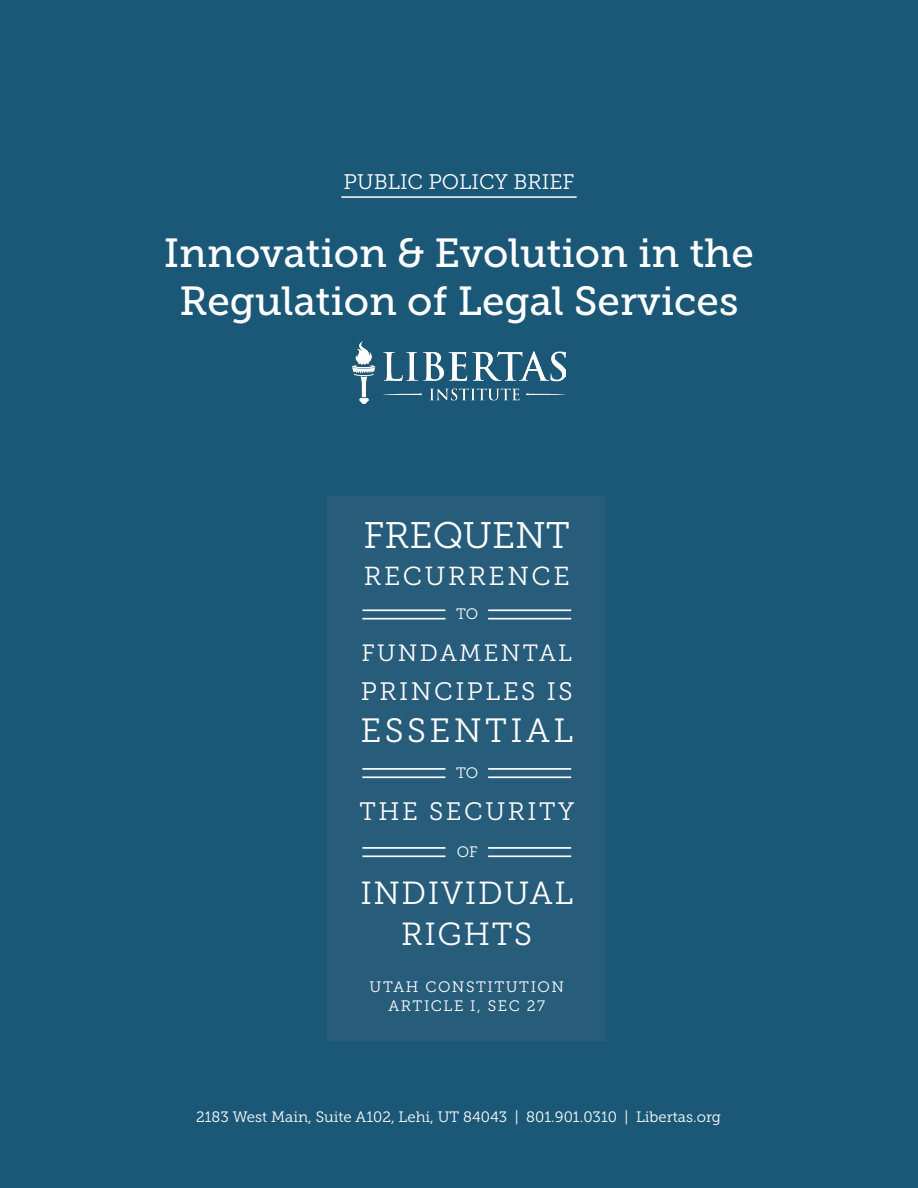
<style>
.page{position:relative;width:918px;height:1188px;background:#1b5877}
.page>*{position:absolute;margin:0;border:0;box-sizing:border-box;transform-origin:0 0}
.t1{font:40.5px/48.6px "Museo Slab 500";color:#fff;text-align:center}
.t2{font:36.9px "Museo Slab 300";color:#fff}
.t3{font:33.6px "Museo Slab 300";letter-spacing:.1em;color:#fff}
.t4{font:31.95px "Museo Slab 300";letter-spacing:.05em;color:#fff}
.t5{font:25.95px "Museo Slab 300";letter-spacing:.1em;color:#fff}
.t6{font:25.2px "Museo Slab 300";letter-spacing:.1em;color:#fff}
.t7{font:23.55px "Museo Slab 300";letter-spacing:.1em;color:#fff}
.t8{font:21px "Museo Slab 300";color:#fff}
.t9{font:15.15px "Museo Slab 300";letter-spacing:.1em;color:#fff}
.t10{font:15px "Museo Slab 300";color:#fff}
</style>
<div class="page">
<img style="left:352px;top:342px;width:214px;height:62px">
<hr style="left:341px;top:196px;width:236px;height:2px;background:#fff">
<div style="left:327px;top:496px;width:279px;height:544px;background:#285c7b"></div>
<hr style="left:362px;top:609px;width:83px;height:2px;background:#fff">
<hr style="left:362px;top:618px;width:83px;height:2px;background:#fff">
<hr style="left:488px;top:609px;width:83px;height:2px;background:#fff">
<hr style="left:488px;top:618px;width:83px;height:2px;background:#fff">
<hr style="left:362px;top:768px;width:83px;height:2px;background:#fff">
<hr style="left:362px;top:776px;width:83px;height:2px;background:#fff">
<hr style="left:488px;top:768px;width:83px;height:2px;background:#fff">
<hr style="left:488px;top:776px;width:83px;height:2px;background:#fff">
<hr style="left:362px;top:847px;width:83px;height:2px;background:#fff">
<hr style="left:362px;top:855px;width:83px;height:2px;background:#fff">
<hr style="left:488px;top:847px;width:83px;height:2px;background:#fff">
<hr style="left:488px;top:855px;width:83px;height:2px;background:#fff">
<p class="t8" style="left:344px;top:170px;width:232px">PUBLIC POLICY BRIEF</p>
<p class="t1" style="left:164px;top:229px;width:592px">Innovation &amp; Evolution in the<br>Regulation of Legal Services</p>
<p class="t2" style="left:364px;top:515px;width:208px">FREQUENT</p>
<p class="t5" style="left:364px;top:562px;width:208px">RECURRENCE</p>
<p class="t9" style="left:456px;top:606px;width:24px">TO</p>
<p class="t7" style="left:361px;top:640px;width:212px">FUNDAMENTAL</p>
<p class="t6" style="left:361px;top:677px;width:213px">PRINCIPLES IS</p>
<p class="t3" style="left:360px;top:712px;width:214px">ESSENTIAL</p>
<p class="t9" style="left:456px;top:764px;width:24px">TO</p>
<p class="t6" style="left:359px;top:798px;width:216px">THE SECURITY</p>
<p class="t9" style="left:457px;top:843px;width:22px">OF</p>
<p class="t4" style="left:360px;top:876px;width:214px">INDIVIDUAL</p>
<p class="t4" style="left:401px;top:917px;width:133px">RIGHTS</p>
<p class="t9" style="left:370px;top:979px;width:196px">UTAH CONSTITUTION</p>
<p class="t9" style="left:389px;top:997px;width:158px">ARTICLE I, SEC 27</p>
<p class="t10" style="left:196px;top:1109px;width:527px">2183 West Main, Suite A102, Lehi, UT 84043 | 801.901.0310 | Libertas.org</p>
</div>
